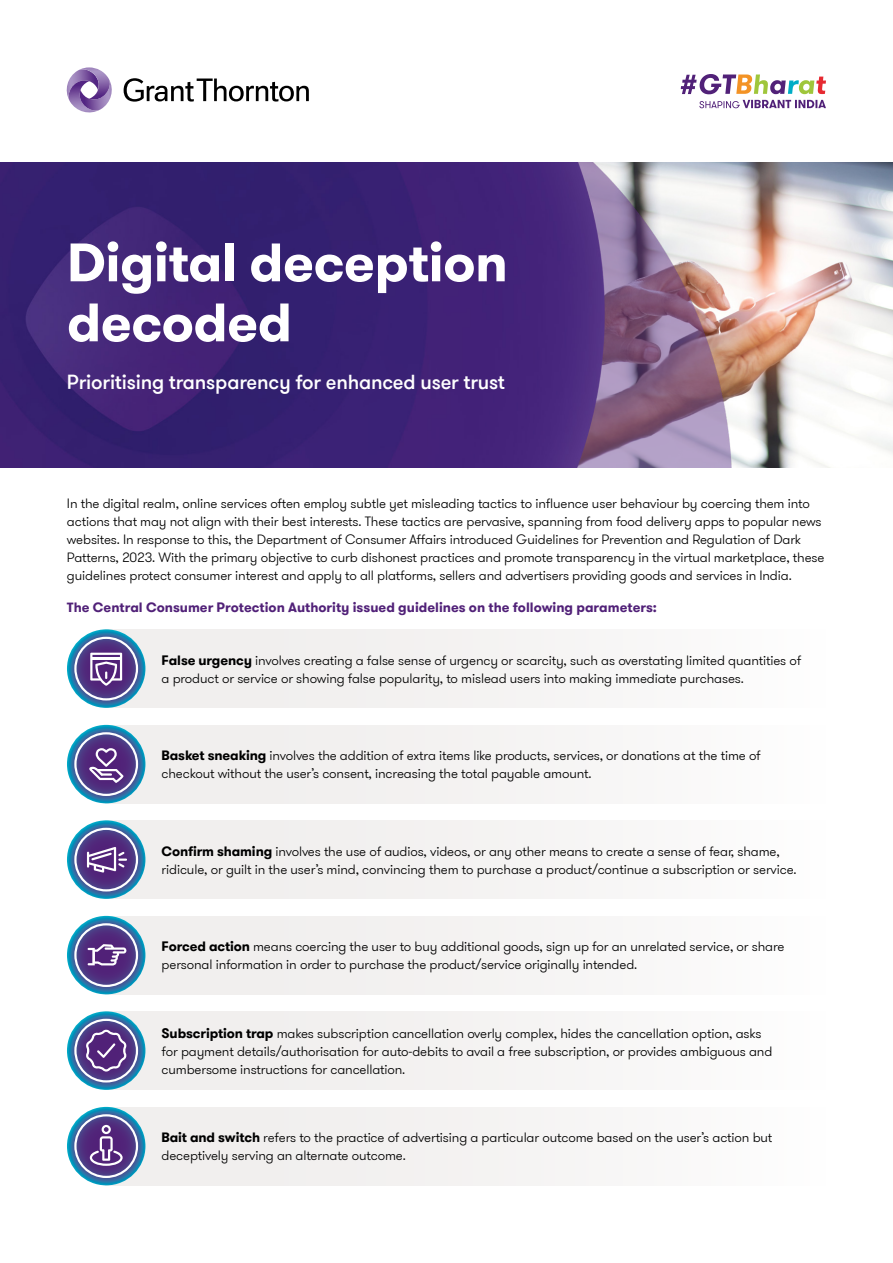
<style>
.page{position:relative;width:893px;height:1263px;background:#fff}
.page>*{position:absolute;margin:0;border:0;box-sizing:border-box;transform-origin:0 0}
.t1{font:700 54px/60px "GT Walsheim Pro";letter-spacing:-.01em;color:#fff}
.t2{font:500 20.25px "GT Walsheim Pro";letter-spacing:-.01em;color:#fff}
._11_Body_text{font:300 13.5px/18px "GT Walsheim Pro";letter-spacing:-.01em;color:#000}
._12_Body_head_02{font:700 13.5px "GT Walsheim Pro";color:#512178}
.s1{font-weight:700}
</style>
<div class="page">
<svg style="left:124px;top:78px;width:185px;height:24px"></svg>
<svg style="left:66px;top:67px;width:46px;height:46px"></svg>
<svg style="left:681px;top:74px;width:145px;height:20px"></svg>
<svg style="left:699px;top:100px;width:127px;height:8px"></svg>
<img style="left:733px;top:162px;width:160px;height:306px">
<img style="left:0;top:162px;width:733px;height:306px">
<div style="left:105px;top:629px;width:721px;height:79px;background:#f1efee"></div>
<svg style="left:67px;top:629px;width:78px;height:79px"></svg>
<div style="left:105px;top:725px;width:721px;height:78px;background:#f1efee"></div>
<svg style="left:67px;top:725px;width:78px;height:78px"></svg>
<div style="left:105px;top:820px;width:721px;height:79px;background:#f1efee"></div>
<svg style="left:67px;top:820px;width:78px;height:79px"></svg>
<div style="left:105px;top:916px;width:721px;height:78px;background:#f1efee"></div>
<svg style="left:67px;top:916px;width:78px;height:78px"></svg>
<div style="left:105px;top:1011px;width:721px;height:79px;background:#f1efee"></div>
<svg style="left:67px;top:1011px;width:78px;height:79px"></svg>
<div style="left:105px;top:1107px;width:721px;height:78px;background:#f1efee"></div>
<svg style="left:67px;top:1107px;width:78px;height:78px"></svg>
<svg style="left:74px;top:637px;width:64px;height:63px;background:#726ca4"></svg>
<hr style="left:91px;top:657px;width:30px;height:2px;background:#fff">
<svg style="left:74px;top:732px;width:64px;height:64px;background:#6e68a1"></svg>
<svg style="left:74px;top:828px;width:64px;height:63px;background:#6e67a1"></svg>
<svg style="left:74px;top:1019px;width:64px;height:63px;background:#6e67a1"></svg>
<svg style="left:74px;top:923px;width:64px;height:64px;background:#6c65a0"></svg>
<svg style="left:74px;top:1114px;width:64px;height:64px;background:#6e67a1"></svg>
<h1 class="t1" style="left:67px;top:233px;width:442px">Digital deception decoded</h1>
<h2 class="t2" style="left:67px;top:370px;width:440px">Prioritising transparency for enhanced user trust</h2>
<p class="_11_Body_text" style="left:67px;top:495px;width:759px">In the digital realm, online services often employ subtle yet misleading tactics to influence user behaviour by coercing them into actions that may not align with their best interests. These tactics are pervasive, spanning from food delivery apps to popular news websites. In response to this, the Department of Consumer Affairs introduced Guidelines for Prevention and Regulation of Dark Patterns, 2023. With the primary objective to curb dishonest practices and promote transparency in the virtual marketplace, these guidelines protect consumer interest and apply to all platforms, sellers and advertisers providing goods and services in India.</p>
<p class="_12_Body_head_02" style="left:67px;top:599px;width:592px">The Central Consumer Protection Authority issued guidelines on the following parameters:</p>
<p class="_11_Body_text" style="left:162px;top:651px;width:641px"><span class="s1">False urgency</span> involves creating a false sense of urgency or scarcity, such as overstating limited quantities of a product or service or showing false popularity, to mislead users into making immediate purchases.</p>
<p class="_11_Body_text" style="left:162px;top:747px;width:601px"><span class="s1">Basket sneaking</span> involves the addition of extra items like products, services, or donations at the time of checkout without the user’s consent, increasing the total payable amount.</p>
<p class="_11_Body_text" style="left:162px;top:842px;width:637px"><span class="s1">Confirm shaming</span> involves the use of audios, videos, or any other means to create a sense of fear, shame, ridicule, or guilt in the user’s mind, convincing them to purchase a product/continue a subscription or service.</p>
<p class="_11_Body_text" style="left:162px;top:938px;width:624px"><span class="s1">Forced action</span> means coercing the user to buy additional goods, sign up for an unrelated service, or share personal information in order to purchase the product/service originally intended.</p>
<p class="_11_Body_text" style="left:162px;top:1024px;width:612px"><span class="s1">Subscription trap</span> makes subscription cancellation overly complex, hides the cancellation option, asks for payment details/authorisation for auto-debits to avail a free subscription, or provides ambiguous and cumbersome instructions for cancellation.</p>
<p class="_11_Body_text" style="left:162px;top:1129px;width:612px"><span class="s1">Bait and switch</span> refers to the practice of advertising a particular outcome based on the user’s action but deceptively serving an alternate outcome.</p>
</div>
